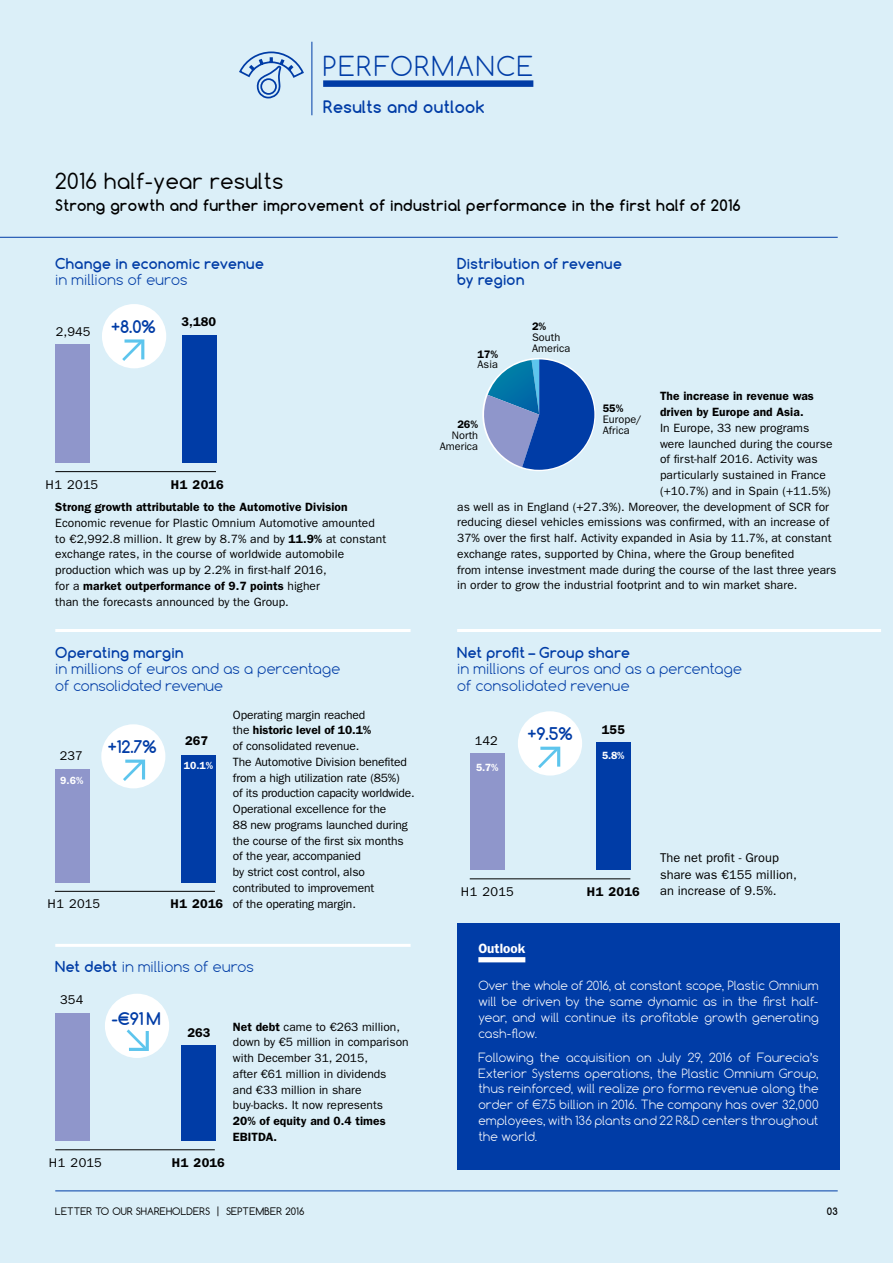
<style>
.page{position:relative;width:893px;height:1263px;background:#dbeff8}
.page>*{position:absolute;margin:0;border:0;box-sizing:border-box;transform-origin:0 0}
.t1{font:300 25.95px "Comfortaa";letter-spacing:.075em;color:#003ca6}
.t2{font:21px "Comfortaa";letter-spacing:.025em;color:#000}
.t3{font:700 16.5px "Comfortaa";color:#003ca6}
.t4{font:700 16.2px "Comfortaa";letter-spacing:.025em;color:#003ca6}
.t5{font:700 15px "Comfortaa";letter-spacing:.025em;color:#000}
.t6{font:300 14.25px/16.5px "Comfortaa";letter-spacing:.015em;color:#003ca6}
.t7{font:700 14.25px/16.5px "Comfortaa";letter-spacing:.025em;color:#003ca6}
.t8{font:600 13.5px "ITC Franklin Gothic Std";color:#fff}
.t9{font:12.75px/16.5px "ITC Franklin Gothic Std";letter-spacing:.005em;color:#000}
.t10{font:600 12.75px "ITC Franklin Gothic Std";letter-spacing:.01em;color:#000}
.t11{font:12px/15.8px "ITC Franklin Gothic Std";letter-spacing:.005em;color:#000}
.t12{font:300 12px/15.8px "Comfortaa";letter-spacing:.015em;color:#fff;text-align:justify}
.t13{font:600 12px/15.8px "ITC Franklin Gothic Std";letter-spacing:.005em;color:#000}
.t14{font:10.95px/10.9px "ITC Franklin Gothic Std";letter-spacing:.005em;color:#000}
.t15{font:600 10.95px "ITC Franklin Gothic Std";color:#000}
.t16{font:600 10.5px "ITC Franklin Gothic Std";color:#fff}
.t17{font:9.75px "Comfortaa";letter-spacing:.01em;color:#000}
.t18{font:700 9.75px "Comfortaa";color:#000}
.s1{font-weight:600}
.s2{font-weight:700}
</style>
<div class="page">
<hr style="left:0;top:237px;width:838px;height:1px;background:#003ca6">
<svg style="left:482px;top:359px;width:112px;height:111px"></svg>
<hr style="left:55px;top:629px;width:356px;height:3px;background:#fff">
<hr style="left:457px;top:629px;width:424px;height:3px;background:#fff">
<hr style="left:55px;top:944px;width:356px;height:3px;background:#fff">
<div style="left:457px;top:923px;width:383px;height:246px;background:#003ca6"></div>
<div style="left:478px;top:957px;width:47px;height:5px;background:#fff"></div>
<div style="left:323px;top:80px;width:210px;height:7px;background:#003ca6"></div>
<hr style="left:311px;top:42px;width:1px;height:73px;background:#003ca6">
<svg style="left:239px;top:51px;width:65px;height:48px"></svg>
<div style="left:260px;top:78px;width:17px;height:17px;border:2px solid #003ca6;border-radius:50%"></div>
<div style="left:182px;top:335px;width:34px;height:128px;background:#003ca6"></div>
<div style="left:56px;top:344px;width:34px;height:119px;background:#8f96cb"></div>
<div style="left:102px;top:304px;width:64px;height:64px;background:#fff;border-radius:50%"></div>
<svg style="left:122px;top:339px;width:23px;height:22px"></svg>
<hr style="left:55px;top:471px;width:161px;height:1px;background:#000">
<div style="left:596px;top:742px;width:35px;height:128px;background:#003ca6"></div>
<div style="left:470px;top:753px;width:35px;height:117px;background:#8f96cb"></div>
<div style="left:518px;top:711px;width:64px;height:64px;background:#fff;border-radius:50%"></div>
<hr style="left:470px;top:878px;width:160px;height:1px;background:#000">
<svg style="left:538px;top:746px;width:23px;height:22px"></svg>
<div style="left:181px;top:755px;width:34px;height:127px;background:#003ca6"></div>
<div style="left:55px;top:769px;width:35px;height:113px;background:#8f96cb"></div>
<div style="left:101px;top:724px;width:64px;height:64px;background:#fff;border-radius:50%"></div>
<hr style="left:55px;top:891px;width:160px;height:1px;background:#000">
<svg style="left:123px;top:759px;width:23px;height:22px"></svg>
<div style="left:182px;top:1046px;width:34px;height:95px;background:#003ca6"></div>
<div style="left:55px;top:1013px;width:35px;height:128px;background:#8f96cb"></div>
<hr style="left:55px;top:1149px;width:160px;height:1px;background:#000">
<div style="left:105px;top:994px;width:64px;height:64px;background:#fff;border-radius:50%"></div>
<svg style="left:126px;top:1029px;width:23px;height:22px"></svg>
<hr style="left:55px;top:1190px;width:783px;height:1px;background:#003ca6">
<h1 class="t1" style="left:323px;top:49px;width:212px">PERFORMANCE</h1>
<h3 class="t4" style="left:323px;top:96px;width:163px">Results and outlook</h3>
<h2 class="t2" style="left:55px;top:167px;width:230px">2016 half-year results</h2>
<p class="t5" style="left:55px;top:196px;width:687px">Strong growth and further improvement of industrial performance in the first half of 2016</p>
<p class="t7" style="left:55px;top:255px;width:210px">Change in economic revenue</p>
<p class="t6" style="left:55px;top:271px;width:134px">in millions of euros</p>
<p class="t9" style="left:56px;top:324px;width:36px">2,945</p>
<h3 class="t3" style="left:111px;top:316px;width:46px">+8.0%</h3>
<p class="t10" style="left:182px;top:314px;width:36px">3,180</p>
<p class="t9" style="left:45px;top:476px;width:54px">H1 2015</p>
<p class="t10" style="left:171px;top:477px;width:54px">H1 2016</p>
<p class="t13" style="left:55px;top:499px;width:294px">Strong growth attributable to the Automotive Division</p>
<p class="t11" style="left:55px;top:515px;width:332px">Economic revenue for Plastic Omnium Automotive amounted to €2,992.8 million. It grew by 8.7% and by <span class="s1">11.9%</span> at constant exchange rates, in the course of worldwide automobile production which was up by 2.2% in first-half 2016,<br>for a <span class="s1">market outperformance of 9.7 points</span> higher<br>than the forecasts announced by the Group.</p>
<p class="t7" style="left:55px;top:644px;width:130px">Operating margin</p>
<p class="t6" style="left:55px;top:660px;width:286px">in millions of euros and as a percentage of consolidated revenue</p>
<p class="t9" style="left:60px;top:747px;width:24px">237</p>
<p class="t16" style="left:60px;top:774px;width:25px">9.6%</p>
<h3 class="t3" style="left:108px;top:736px;width:50px">+12.7%</h3>
<p class="t10" style="left:185px;top:733px;width:24px">267</p>
<p class="t16" style="left:184px;top:759px;width:31px">10.1%</p>
<p class="t9" style="left:48px;top:896px;width:54px">H1 2015</p>
<p class="t10" style="left:171px;top:896px;width:54px">H1 2016</p>
<p class="t11" style="left:233px;top:707px;width:183px">Operating margin reached<br>the <span class="s1">historic level of 10.1%<br></span>of consolidated revenue.<br>The Automotive Division benefited from a high utilization rate (85%)<br>of its production capacity worldwide.<br>Operational excellence for the<br>88 new programs launched during the course of the first six months of the year, accompanied<br>by strict cost control, also contributed to improvement<br>of the operating margin.</p>
<p class="t6" style="left:55px;top:958px;width:200px"><span class="s2">Net debt</span> in millions of euros</p>
<p class="t9" style="left:60px;top:991px;width:25px">354</p>
<h3 class="t3" style="left:111px;top:1008px;width:51px">-€91 M</h3>
<p class="t10" style="left:187px;top:1025px;width:25px">263</p>
<p class="t9" style="left:49px;top:1154px;width:54px">H1 2015</p>
<p class="t10" style="left:172px;top:1155px;width:54px">H1 2016</p>
<p class="t11" style="left:233px;top:1019px;width:177px"><span class="s1">Net debt</span> came to €263 million, down by €5 million in comparison with December 31, 2015,<br>after €61 million in dividends and €33 million in share buy-backs. It now represents</p>
<p class="t13" style="left:233px;top:1113px;width:154px">20% of equity and 0.4 times<br>EBITDA.</p>
<p class="t7" style="left:457px;top:255px;width:166px">Distribution of revenue by region</p>
<p class="t15" style="left:477px;top:347px;width:22px">17%</p>
<p class="t14" style="left:477px;top:359px;width:22px">Asia</p>
<p class="t15" style="left:532px;top:320px;width:16px">2%</p>
<p class="t14" style="left:532px;top:332px;width:40px">South<br>America</p>
<p class="t13" style="left:660px;top:388px;width:155px">The increase in revenue was driven by Europe and Asia.</p>
<p class="t11" style="left:660px;top:420px;width:151px">In Europe, 33 new programs</p>
<p class="t11" style="left:660px;top:436px;width:174px">were launched during the course</p>
<p class="t11" style="left:660px;top:452px;width:159px">of first-half 2016. Activity was</p>
<p class="t11" style="left:660px;top:467px;width:167px">particularly sustained in France</p>
<p class="t11" style="left:660px;top:483px;width:172px">(+10.7%) and in Spain (+11.5%)</p>
<p class="t11" style="left:457px;top:499px;width:373px">as well as in England (+27.3%). Moreover, the development of SCR for</p>
<p class="t11" style="left:457px;top:515px;width:374px">reducing diesel vehicles emissions was confirmed, with an increase of</p>
<p class="t11" style="left:457px;top:530px;width:376px">37% over the first half. Activity expanded in Asia by 11.7%, at constant</p>
<p class="t11" style="left:457px;top:546px;width:339px">exchange rates, supported by China, where the Group benefited</p>
<p class="t11" style="left:457px;top:562px;width:381px">from intense investment made during the course of the last three years</p>
<p class="t11" style="left:457px;top:578px;width:342px">in order to grow the industrial footprint and to win market share.</p>
<p class="t15" style="left:603px;top:401px;width:22px">55%</p>
<p class="t14" style="left:603px;top:413px;width:41px">Europe/<br>Africa</p>
<p class="t15" style="left:457px;top:418px;width:22px">26%</p>
<p class="t14" style="left:440px;top:430px;width:40px;text-align:right">North<br>America</p>
<p class="t7" style="left:457px;top:644px;width:174px">Net profit – Group share</p>
<p class="t6" style="left:457px;top:660px;width:286px">in millions of euros and as a percentage of consolidated revenue</p>
<p class="t9" style="left:475px;top:732px;width:25px">142</p>
<p class="t16" style="left:476px;top:761px;width:24px">5.7%</p>
<h3 class="t3" style="left:527px;top:723px;width:47px">+9.5%</h3>
<p class="t10" style="left:602px;top:722px;width:25px">155</p>
<p class="t16" style="left:602px;top:749px;width:24px">5.8%</p>
<p class="t9" style="left:461px;top:883px;width:54px">H1 2015</p>
<p class="t10" style="left:587px;top:884px;width:54px">H1 2016</p>
<p class="t9" style="left:660px;top:850px;width:138px">The net profit - Group share was €155 million, an increase of 9.5%.</p>
<p class="t8" style="left:478px;top:941px;width:48px">Outlook</p>
<p class="t12" style="left:478px;top:978px;width:342px">Over the whole of 2016, at constant scope, Plastic Omnium will be driven by the same dynamic as in the first half&shy;year, and will continue its profitable growth generating cash-flow.</p>
<p class="t12" style="left:478px;top:1049px;width:342px">Following the acquisition on July 29, 2016 of Faurecia’s Exterior Systems operations, the Plastic Omnium Group, thus reinforced, will realize pro forma revenue along the order of €7.5 billion in 2016. The company has over 32,000 employees, with 136 plants and 22 R&amp;D centers throughout the world.</p>
<p class="t17" style="left:55px;top:1205px;width:251px">LETTER TO OUR SHAREHOLDERS | SEPTEMBER 2016</p>
<p class="t18" style="left:827px;top:1205px;width:12px">03</p>
</div>
